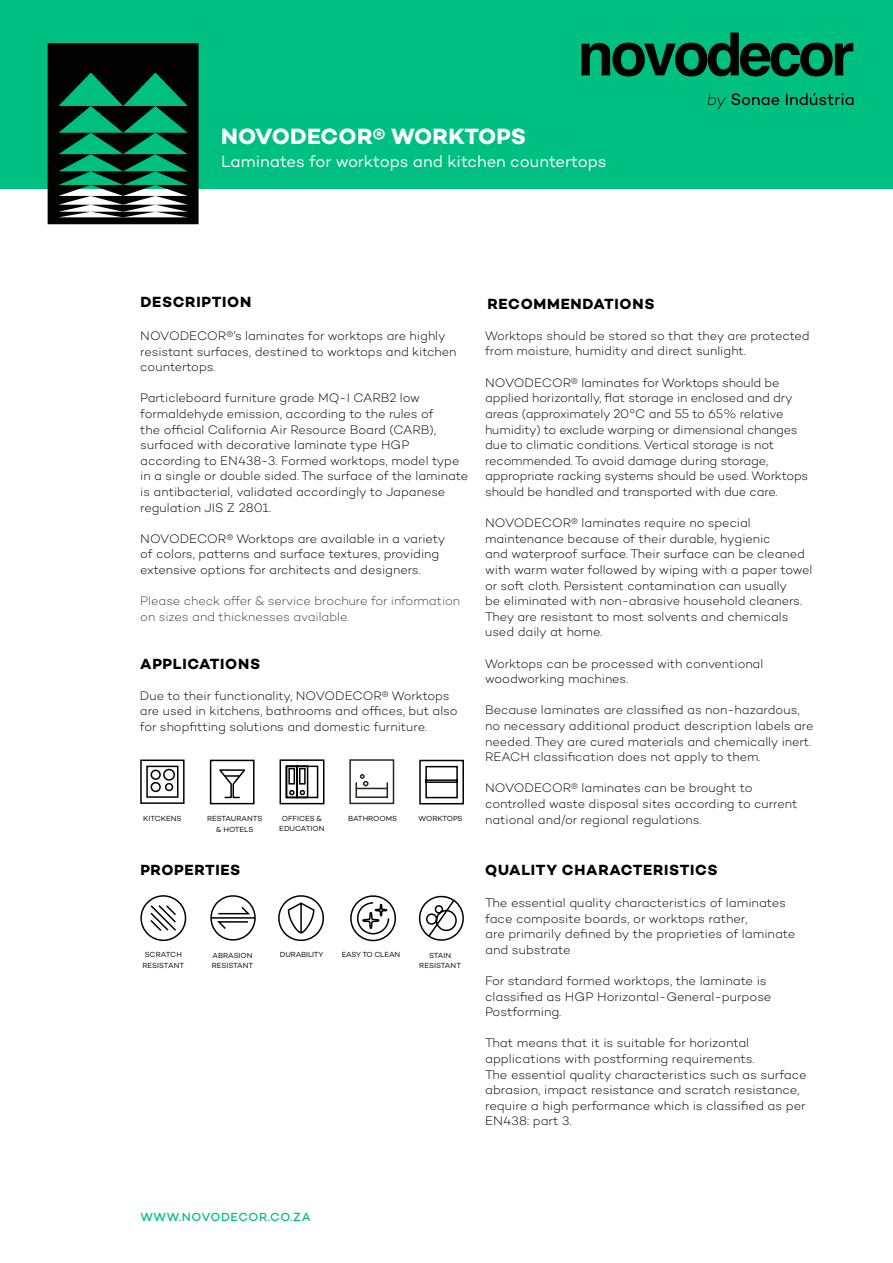
<style>
.page{position:relative;width:893px;height:1263px;background:#fff}
.page>*{position:absolute;margin:0;border:0;box-sizing:border-box;transform-origin:0 0}
.t1{font:700 22.5px "Campton";letter-spacing:-.005em;color:#fff}
.t2{font:16.5px "Campton";letter-spacing:-.005em;color:#fff}
.t3{font:700 15px "Campton";letter-spacing:.05em;color:#000}
.t4{font:300 12.6px/15.6px "Campton";letter-spacing:-.005em;color:#000}
.t5{font:200 12.6px/15.6px "Campton";letter-spacing:-.005em;color:#000}
.t6{font:500 12px "Campton";letter-spacing:.05em;color:#00c081}
.t7{font:7.5px/10.5px "Campton";letter-spacing:-.01em;color:#000;text-align:center}
</style>
<div class="page">
<div style="left:0;top:0;width:893px;height:189px;background:#00c081"></div>
<svg style="left:48px;top:43px;width:151px;height:181px"></svg>
<svg style="left:581px;top:33px;width:272px;height:43px"></svg>
<svg style="left:708px;top:93px;width:145px;height:16px"></svg>
<svg style="left:278px;top:895px;width:46px;height:46px"></svg>
<svg style="left:418px;top:895px;width:46px;height:46px"></svg>
<svg style="left:210px;top:895px;width:46px;height:46px"></svg>
<svg style="left:350px;top:895px;width:46px;height:47px"></svg>
<svg style="left:140px;top:895px;width:47px;height:46px"></svg>
<svg style="left:219px;top:769px;width:27px;height:30px"></svg>
<div style="left:210px;top:760px;width:45px;height:44px;border:2px solid #000"></div>
<svg style="left:140px;top:759px;width:45px;height:45px"></svg>
<svg style="left:279px;top:759px;width:46px;height:46px"></svg>
<svg style="left:349px;top:759px;width:46px;height:46px"></svg>
<svg style="left:419px;top:759px;width:45px;height:46px"></svg>
<h1 class="t1" style="left:221px;top:122px;width:306px">NOVODECOR® WORKTOPS</h1>
<h2 class="t2" style="left:221px;top:151px;width:387px">Laminates for worktops and kitchen countertops</h2>
<p class="t3" style="left:140px;top:292px;width:112px">DESCRIPTION</p>
<p class="t4" style="left:140px;top:328px;width:318px">NOVODECOR®’s laminates for worktops are highly resistant surfaces, destined to worktops and kitchen countertops.</p>
<p class="t4" style="left:140px;top:390px;width:329px">Particleboard furniture grade MQ-I CARB2 low formaldehyde emission, according to the rules of<br>the official California Air Resource Board (CARB), surfaced with decorative laminate type HGP according to EN438-3. Formed worktops, model type in a single or double sided. The surface of the laminate is antibacterial, validated accordingly to Japanese regulation JIS Z 2801.</p>
<p class="t4" style="left:140px;top:530px;width:306px">NOVODECOR® Worktops are available in a variety of colors, patterns and surface textures, providing extensive options for architects and designers.</p>
<p class="t5" style="left:140px;top:593px;width:321px">Please check offer &amp; service brochure for information on sizes and thicknesses available.</p>
<p class="t3" style="left:140px;top:655px;width:121px">APPLICATIONS</p>
<p class="t4" style="left:140px;top:687px;width:319px">Due to their functionality, NOVODECOR® Worktops are used in kitchens, bathrooms and offices, but also for shopfitting solutions and domestic furniture.</p>
<p class="t7" style="left:143px;top:813px;width:40px">KITCKENS</p>
<p class="t7" style="left:207px;top:813px;width:57px">RESTAURANTS &amp; HOTELS</p>
<p class="t7" style="left:279px;top:813px;width:47px">OFFICES &amp;<br>EDUCATION</p>
<p class="t7" style="left:348px;top:813px;width:50px">BATHROOMS</p>
<p class="t7" style="left:419px;top:813px;width:46px">WORKTOPS</p>
<p class="t3" style="left:140px;top:861px;width:101px">PROPERTIES</p>
<p class="t7" style="left:145px;top:949px;width:39px">SCRATCH</p>
<p class="t7" style="left:342px;top:949px;width:60px">EASY TO CLEAN</p>
<p class="t7" style="left:142px;top:960px;width:43px">RESISTANT</p>
<p class="t7" style="left:280px;top:949px;width:45px">DURABILITY</p>
<p class="t7" style="left:419px;top:950px;width:43px">STAIN<br>RESISTANT</p>
<p class="t7" style="left:212px;top:950px;width:43px;text-align:left">ABRASION<br>RESISTANT</p>
<p class="t3" style="left:487px;top:294px;width:169px">RECOMMENDATIONS</p>
<p class="t4" style="left:485px;top:328px;width:326px">Worktops should be stored so that they are protected from moisture, humidity and direct sunlight.</p>
<p class="t4" style="left:485px;top:374px;width:325px">NOVODECOR® laminates for Worktops should be applied horizontally, flat storage in enclosed and dry areas (approximately 20°C and 55 to 65% relative humidity) to exclude warping or dimensional changes due to climatic conditions. Vertical storage is not recommended. To avoid damage during storage, appropriate racking systems should be used. Worktops should be handled and transported with due care.</p>
<p class="t4" style="left:485px;top:515px;width:329px">NOVODECOR® laminates require no special maintenance because of their durable, hygienic<br>and waterproof surface. Their surface can be cleaned with warm water followed by wiping with a paper towel or soft cloth. Persistent contamination can usually<br>be eliminated with non-abrasive household cleaners.<br>They are resistant to most solvents and chemicals used daily at home.</p>
<p class="t4" style="left:485px;top:655px;width:280px">Worktops can be processed with conventional woodworking machines.</p>
<p class="t4" style="left:485px;top:702px;width:330px">Because laminates are classified as non-hazardous, no necessary additional product description labels are needed. They are cured materials and chemically inert.<br>REACH classification does not apply to them.</p>
<p class="t4" style="left:485px;top:780px;width:314px">NOVODECOR® laminates can be brought to controlled waste disposal sites according to current national and/or regional regulations.</p>
<p class="t3" style="left:485px;top:861px;width:234px">QUALITY CHARACTERISTICS</p>
<p class="t4" style="left:485px;top:895px;width:312px">The essential quality characteristics of laminates face composite boards, or worktops rather,<br>are primarily defined by the proprieties of laminate and substrate</p>
<p class="t4" style="left:485px;top:973px;width:288px">For standard formed worktops, the laminate is classified as HGP Horizontal-General-purpose<br>Postforming.</p>
<p class="t4" style="left:485px;top:1035px;width:323px">That means that it is suitable for horizontal applications with postforming requirements.<br>The essential quality characteristics such as surface abrasion, impact resistance and scratch resistance, require a high performance which is classified as per EN438: part 3.</p>
<p class="t6" style="left:140px;top:1210px;width:172px">WWW.NOVODECOR.CO.ZA</p>
</div>
